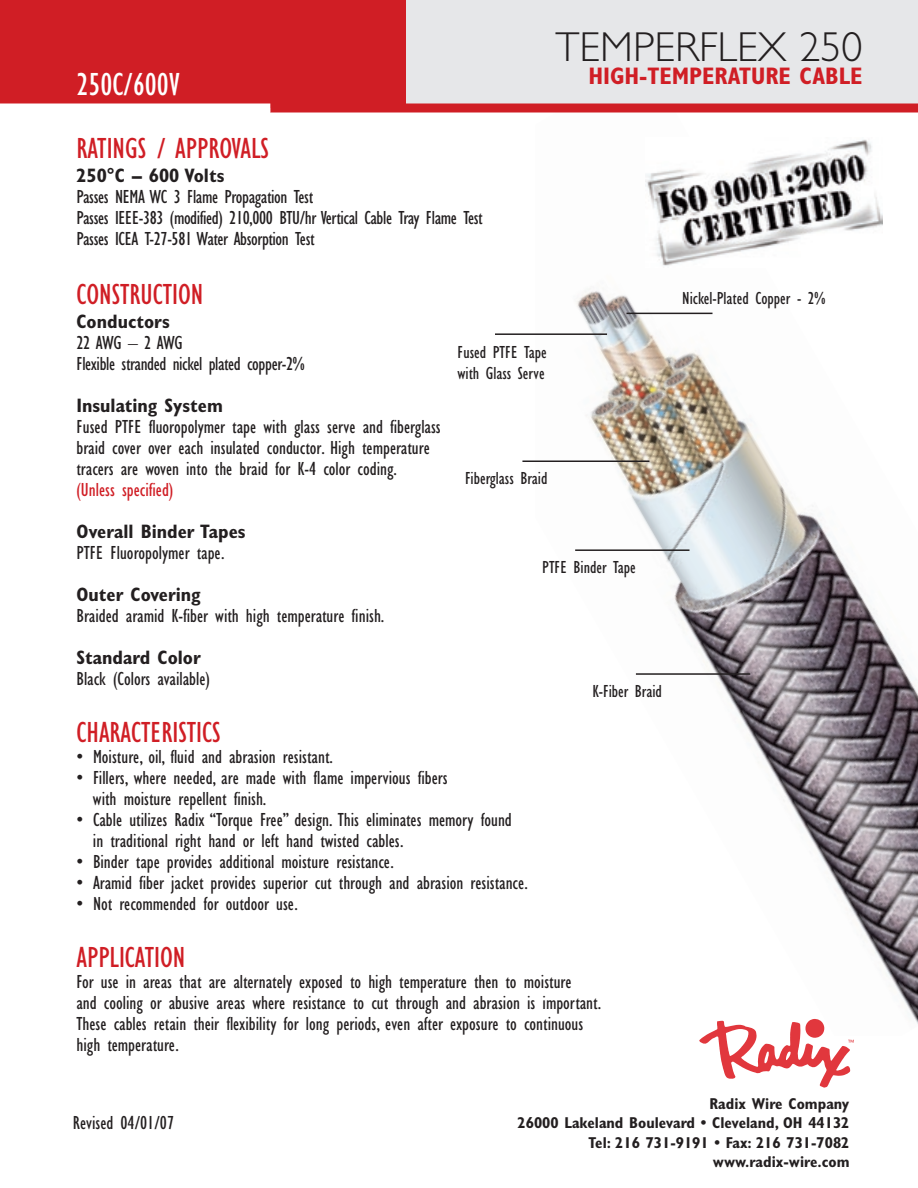
<style>
.page{position:relative;width:918px;height:1188px;background:#fff}
.page>*{position:absolute;margin:0;border:0;box-sizing:border-box;transform-origin:0 0}
.t1{font:300 42px "Gill Sans";color:#231f20}
.t2{font:condensed 33px "Gill Sans";color:#fff}
.t3{font:condensed 30px "Gill Sans";color:#d01e25}
.t4{font:700 condensed 24px "Gill Sans";color:#d01e25}
.t5{font:condensed 19.5px/21px "Gill Sans";color:#231f20}
.t6{font:condensed 19.5px/21px "Gill Sans";letter-spacing:-.02em;color:#231f20}
.t7{font:700 condensed 19.5px "Gill Sans";color:#231f20}
.t8{font:condensed 18px/21px "Gill Sans";color:#231f20}
.t9{font:700 condensed 15.75px/19.4px "Gill Sans";color:#231f20;text-align:right}
.s1{font-weight:700}
.s2{color:#d01e25}
</style>
<div class="page">
<img style="left:536px;top:289px;width:382px;height:735px">
<div style="left:405px;top:0;width:513px;height:108px;background:#e6e7e9"></div>
<div style="left:270px;top:104px;width:648px;height:9px;background:#d01e25"></div>
<div style="left:0;top:0;width:405px;height:108px;background:#d01e25"></div>
<div style="left:0;top:104px;width:270px;height:8px;background:#fff"></div>
<svg style="left:699px;top:1019px;width:155px;height:69px"></svg>
<img style="left:645px;top:139px;width:238px;height:127px">
<hr style="left:626px;top:313px;width:87px;height:1px;background:#231f20">
<hr style="left:522px;top:461px;width:127px;height:1px;background:#231f20">
<hr style="left:495px;top:333px;width:112px;height:2px;background:#231f20">
<hr style="left:575px;top:549px;width:115px;height:2px;background:#231f20">
<hr style="left:636px;top:673px;width:114px;height:2px;background:#231f20">
<p class="t2" style="left:76px;top:66px;width:105px">250C/600V</p>
<p class="t1" style="left:556px;top:24px;width:308px">TEMPERFLEX 250</p>
<p class="t4" style="left:588px;top:61px;width:276px">HIGH-TEMPERATURE CABLE</p>
<p class="t3" style="left:76px;top:132px;width:194px">RATINGS / APPROVALS</p>
<p class="t6" style="left:76px;top:165px;width:238px"><span class="s1">250°C – 600 Volts<br></span>Passes NEMA WC 3 Flame Propagation Test</p>
<p class="t6" style="left:76px;top:207px;width:408px">Passes IEEE-383 (modified) 210,000 BTU/hr Vertical Cable Tray Flame Test</p>
<p class="t6" style="left:76px;top:228px;width:240px">Passes ICEA T-27-581 Water Absorption Test</p>
<p class="t3" style="left:76px;top:278px;width:128px">CONSTRUCTION</p>
<p class="t7" style="left:76px;top:309px;width:95px">Conductors</p>
<p class="t5" style="left:76px;top:332px;width:108px">22 AWG – 2 AWG</p>
<p class="t6" style="left:76px;top:353px;width:230px">Flexible stranded nickel plated copper-2%</p>
<p class="t7" style="left:76px;top:393px;width:148px">Insulating System</p>
<p class="t5" style="left:76px;top:416px;width:366px">Fused PTFE fluoropolymer tape with glass serve and fiberglass braid cover over each insulated conductor. High temperature tracers are woven into the braid for K-4 color coding.<br><span class="s2">(Unless specified)</span></p>
<p class="t7" style="left:76px;top:519px;width:171px">Overall Binder Tapes</p>
<p class="t5" style="left:76px;top:532px;width:150px;line-height:42px">PTFE Fluoropolymer tape.<br><span class="s1">Outer Covering</span></p>
<p class="t5" style="left:76px;top:595px;width:309px;line-height:42px">Braided aramid K-fiber with high temperature finish.<br><span class="s1">Standard Color</span></p>
<p class="t5" style="left:76px;top:668px;width:135px">Black (Colors available)</p>
<p class="t3" style="left:76px;top:716px;width:146px">CHARACTERISTICS</p>
<p class="t5" style="left:76px;top:746px;width:258px">• Moisture, oil, fluid and abrasion resistant.</p>
<p class="t5" style="left:93px;top:767px;width:356px;text-indent:-16px">• Fillers, where needed, are made with flame impervious fibers with moisture repellent finish.</p>
<p class="t5" style="left:93px;top:809px;width:420px;text-indent:-16px">• Cable utilizes Radix “Torque Free” design. This eliminates memory found in traditional right hand or left hand twisted cables.</p>
<p class="t5" style="left:76px;top:851px;width:319px">• Binder tape provides additional moisture resistance.</p>
<p class="t5" style="left:76px;top:872px;width:453px">• Aramid fiber jacket provides superior cut through and abrasion resistance.</p>
<p class="t5" style="left:76px;top:893px;width:223px">• Not recommended for outdoor use.</p>
<p class="t3" style="left:76px;top:941px;width:110px">APPLICATION</p>
<p class="t5" style="left:76px;top:971px;width:526px">For use in areas that are alternately exposed to high temperature then to moisture<br>and cooling or abusive areas where resistance to cut through and abrasion is important.<br>These cables retain their flexibility for long periods, even after exposure to continuous high temperature.</p>
<p class="t8" style="left:458px;top:342px;width:91px">Fused PTFE Tape with Glass Serve</p>
<p class="t8" style="left:465px;top:468px;width:84px">Fiberglass Braid</p>
<p class="t8" style="left:542px;top:557px;width:95px">PTFE Binder Tape</p>
<p class="t8" style="left:593px;top:681px;width:71px">K-Fiber Braid</p>
<p class="t8" style="left:682px;top:288px;width:145px">Nickel-Plated Copper - 2%</p>
<p class="t5" style="left:73px;top:1112px;width:103px">Revised 04/01/07</p>
<p class="t9" style="left:518px;top:1094px;width:333px">Radix Wire Company<br>26000 Lakeland Boulevard • Cleveland, OH 44132</p>
<p class="t9" style="left:588px;top:1132px;width:263px">Tel: 216 731-9191 • Fax: 216 731-7082 www.radix-wire.com</p>
</div>
